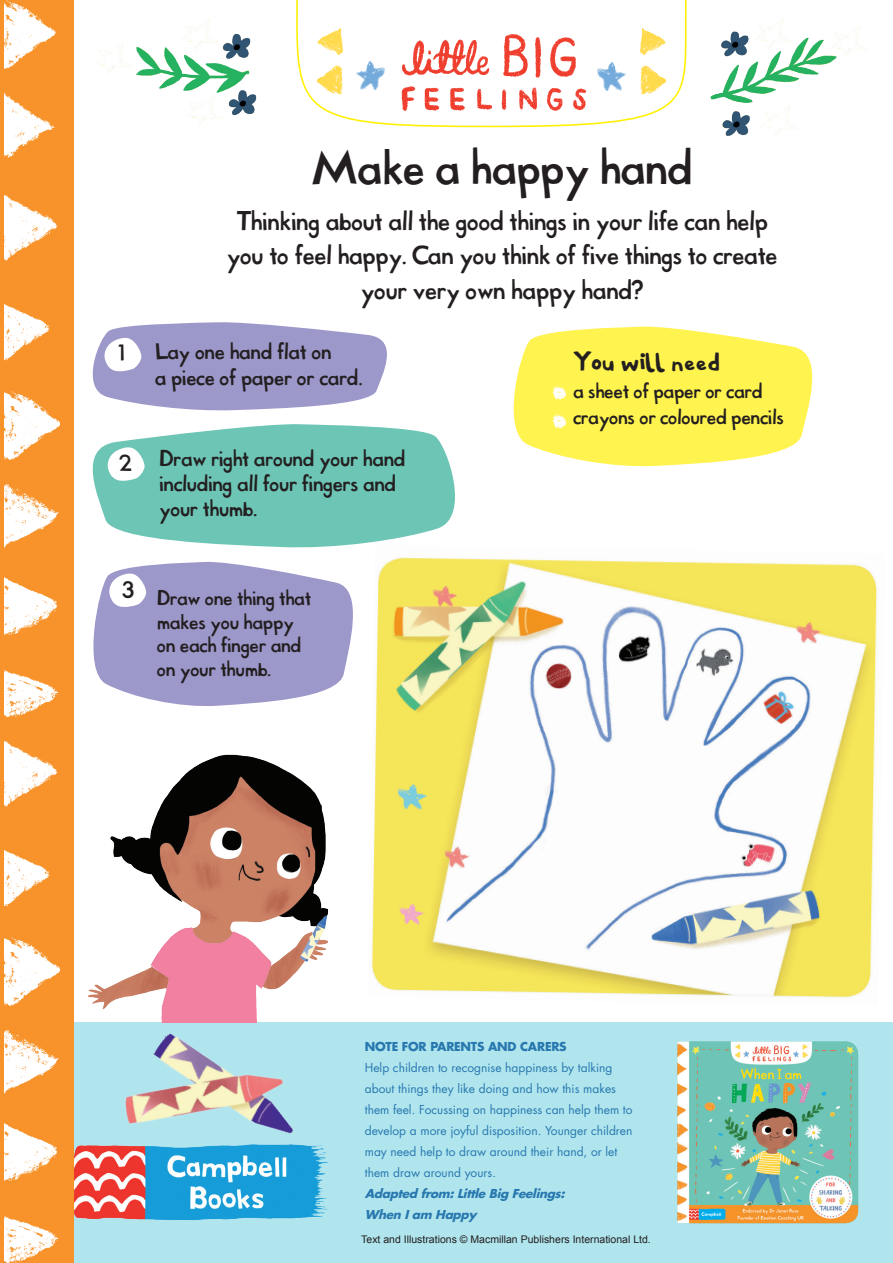
<style>
.page{position:relative;width:893px;height:1263px;background:#fff}
.page>*{position:absolute;margin:0;border:0;box-sizing:border-box;transform-origin:0 0}
.t1{font:45.75px "Meltura";color:#231f20}
.t2{font:700 25.05px "Honey Hill";color:#231f20}
.t3{font:24.9px/34.7px "Meltura";color:#231f20;text-align:center}
.t4{font:21px/25.2px "Meltura";color:#231f20}
.t5{font:19.5px/23.4px "Meltura";color:#231f20}
.t6{font:12px/21px "Futura Std";color:#2878af}
.t7{font:italic 700 12px/21px "Futura Std";color:#2878af}
.t8{font:700 12px "Futura Std";letter-spacing:-.02em;color:#2878af}
.t9{font:10.5px "Arial";color:#231f20}
</style>
<div class="page">
<div style="left:72px;top:1023px;width:821px;height:240px;background:#b0e5ee"></div>
<img style="left:74px;top:1145px;width:24px;height:74px">
<div style="left:0;top:0;width:74px;height:1263px;background:#f7932a"></div>
<img style="left:4px;top:741px;width:55px;height:522px">
<svg style="left:296px;top:0;width:391px;height:128px"></svg>
<img style="left:637px;top:23px;width:13px;height:83px">
<img style="left:317px;top:20px;width:29px;height:86px">
<img style="left:583px;top:56px;width:45px;height:36px">
<img style="left:353px;top:55px;width:45px;height:36px">
<img style="left:391px;top:83px;width:201px;height:42px">
<img style="left:389px;top:18px;width:104px;height:63px">
<img style="left:498px;top:12px;width:99px;height:67px">
<svg style="left:513px;top:326px;width:300px;height:141px;background:#fff46a"></svg>
<img style="left:677px;top:1041px;width:181px;height:182px">
<svg style="left:92px;top:424px;width:363px;height:124px;background:#82cdbf"></svg>
<img style="left:97px;top:19px;width:160px;height:108px">
<img style="left:650px;top:12px;width:219px;height:126px">
<img style="left:548px;top:382px;width:22px;height:22px">
<img style="left:548px;top:410px;width:22px;height:22px">
<svg style="left:92px;top:322px;width:295px;height:89px"></svg>
<svg style="left:107px;top:446px;width:38px;height:37px"></svg>
<svg style="left:93px;top:561px;width:260px;height:141px;background:#aba7d2"></svg>
<img style="left:4px;top:0;width:55px;height:718px">
<img style="left:367px;top:545px;width:510px;height:453px">
<img style="left:87px;top:702px;width:242px;height:303px">
<img style="left:98px;top:1005px;width:235px;height:215px">
<h3 class="t4" style="left:114px;top:342px;width:16px">1</h3>
<h3 class="t4" style="left:118px;top:453px;width:16px">2</h3>
<h1 class="t1" style="left:312px;top:142px;width:382px">Make a happy hand</h1>
<h3 class="t3" style="left:227px;top:205px;width:552px">Thinking about all the good things in your life can help you to feel happy. Can you think of five things to create your very own happy hand?</h3>
<h3 class="t4" style="left:155px;top:341px;width:209px">Lay one hand flat on<br>a piece of paper or card.</h3>
<h3 class="t4" style="left:159px;top:448px;width:248px">Draw right around your hand including all four fingers and your thumb.</h3>
<h2 class="t2" style="left:573px;top:350px;width:149px">You will need</h2>
<h3 class="t5" style="left:573px;top:379px;width:212px;line-height:26.5px">a sheet of paper or card crayons or coloured pencils</h3>
<h3 class="t4" style="left:121px;top:580px;width:16px">3</h3>
<h3 class="t5" style="left:157px;top:588px;width:156px">Draw one thing that makes you happy on each finger and on your thumb.</h3>
<p class="t8" style="left:365px;top:1039px;width:203px">NOTE FOR PARENTS AND CARERS</p>
<p class="t6" style="left:365px;top:1057px;width:269px">Help children to recognise happiness by talking about things they like doing and how this makes them feel. Focussing on happiness can help them to develop a more joyful disposition. Younger children may need help to draw around their hand, or let them draw around yours.</p>
<p class="t7" style="left:365px;top:1183px;width:205px">Adapted from:LittleBig Feelings:<br>When Iam Happy</p>
<p class="t9" style="left:361px;top:1233px;width:291px">Text and Illustrations © Macmillan Publishers International Ltd.</p>
</div>
